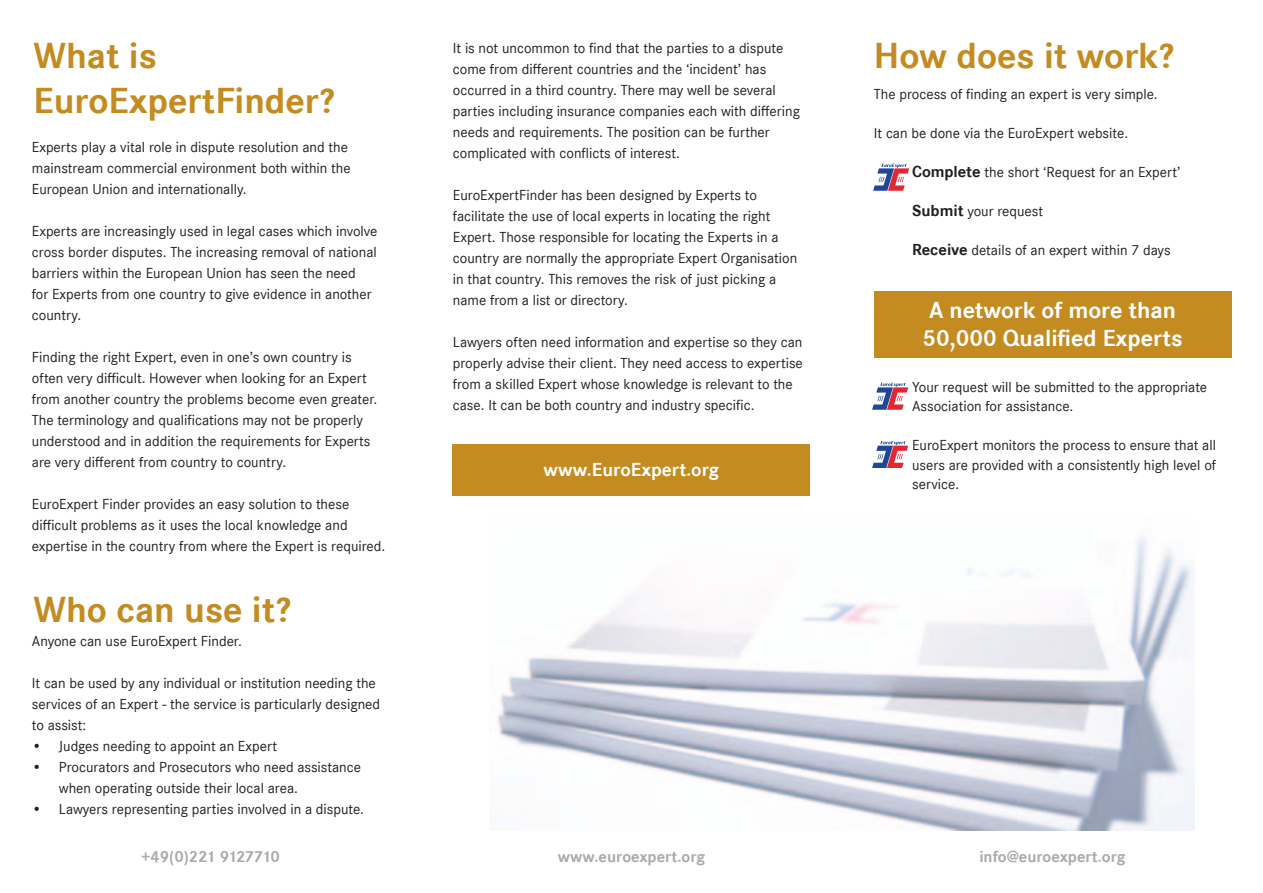
<style>
.page{position:relative;width:1263px;height:893px;background:#fff}
.page>*{position:absolute;margin:0;border:0;box-sizing:border-box;transform-origin:0 0}
.t1{font:700 37.5px/45px "Corporate S";color:#c48b20}
.t2{font:700 24px/28.8px "Corporate S";color:#fff}
.t3{font:700 19.5px "Corporate S";color:#fff}
.t4{font:700 16.5px "Corporate S";color:#a8aaad}
.t5{font:700 16.5px "Corporate S";letter-spacing:-.05em;color:#a8aaad}
.t6{font:15px/21px "Corporate S";color:#231f20}
.s1{font-weight:700;font-size:16.5px}
</style>
<div class="page">
<img style="left:497px;top:537px;width:697px;height:294px">
<svg style="left:873px;top:164px;width:36px;height:27px"></svg>
<svg style="left:872px;top:383px;width:36px;height:27px"></svg>
<svg style="left:872px;top:441px;width:36px;height:27px"></svg>
<div style="left:874px;top:291px;width:357px;height:66px;background:#c48b20"></div>
<div style="left:453px;top:444px;width:357px;height:51px;background:#c48b20"></div>
<h1 class="t1" style="left:34px;top:34px;width:302px">What is<br>EuroExpertFinder?</h1>
<p class="t6" style="left:32px;top:137px;width:320px">Experts play a vital role in dispute resolution and the mainstream commercial environment both within the<br>European Union and internationally.</p>
<p class="t6" style="left:32px;top:221px;width:347px">Experts are increasingly used in legal cases which involve cross border disputes. The increasing removal of national barriers within the European Union has seen the need<br>for Experts from one country to give evidence in another country.</p>
<p class="t6" style="left:32px;top:347px;width:347px">Finding the right Expert, even in one’s own country is often very difficult. However when looking for an Expert from another country the problems become even greater.<br>The terminology and qualifications may not be properly understood and in addition the requirements for Experts are very different from country to country.</p>
<p class="t6" style="left:32px;top:494px;width:355px">EuroExpert Finder provides an easy solution to these difficult problems as it uses the local knowledge and expertise in the country from where the Expert is required.</p>
<h1 class="t1" style="left:34px;top:588px;width:259px">Who can use it?</h1>
<p class="t6" style="left:32px;top:630px;width:212px">Anyone can use EuroExpert Finder.</p>
<p class="t6" style="left:32px;top:672px;width:350px">It can be used by any individual or institution needing the services of an Expert - the service is particularly designed to assist:</p>
<p class="t6" style="left:32px;top:735px;width:247px">• Judges needing to appoint an Expert</p>
<p class="t6" style="left:59px;top:756px;width:304px;text-indent:-27px">• Procurators and Prosecutors who need assistance when operating outside their local area.</p>
<p class="t6" style="left:32px;top:798px;width:334px">• Lawyers representing parties involved in a dispute.</p>
<p class="t6" style="left:453px;top:37px;width:349px">It is not uncommon to find that the parties to a dispute come from different countries and the ‘incident’ has occurred in a third country. There may well be several parties including insurance companies each with differing needs and requirements. The position can be further complicated with conflicts of interest.</p>
<p class="t6" style="left:453px;top:184px;width:346px">EuroExpertFinder has been designed by Experts to facilitate the use of local experts in locating the right Expert. Those responsible for locating the Experts in a country are normally the appropriate Expert Organisation in that country. This removes the risk of just picking a name from a list or directory.</p>
<p class="t6" style="left:453px;top:331px;width:351px">Lawyers often need information and expertise so they can properly advise their client. They need access to expertise from a skilled Expert whose knowledge is relevant to the case. It can be both country and industry specific.</p>
<h3 class="t3" style="left:544px;top:459px;width:177px">www.EuroExpert.org</h3>
<h1 class="t1" style="left:874px;top:34px;width:302px">How does it work?</h1>
<p class="t6" style="left:874px;top:84px;width:285px">The process of finding an expert is very simple.</p>
<p class="t6" style="left:874px;top:123px;width:256px">It can be done via the EuroExpert website.</p>
<p class="t6" style="left:912px;top:162px;width:270px"><span class="s1">Complete</span> the short ‘Request for an Expert’</p>
<p class="t6" style="left:912px;top:201px;width:132px"><span class="s1">Submit</span> your request</p>
<p class="t6" style="left:912px;top:240px;width:260px"><span class="s1">Receive</span> details of an expert within 7 days</p>
<h2 class="t2" style="left:922px;top:296px;width:262px">A network of more than<br>50,000 Qualified Experts</h2>
<p class="t6" style="left:912px;top:377px;width:297px;line-height:19.5px">Your request will be submitted to the appropriate<br>Association for assistance.</p>
<p class="t6" style="left:912px;top:436px;width:305px;line-height:19.5px;text-align:justify">EuroExpert monitors the process to ensure that all users are provided with a consistently high level of service.</p>
<p class="t5" style="left:141px;top:846px;width:140px">+49(0)221 9127710</p>
<p class="t4" style="left:558px;top:846px;width:149px">www.euroexpert.org</p>
<p class="t4" style="left:979px;top:846px;width:148px">info@euroexpert.org</p>
</div>
